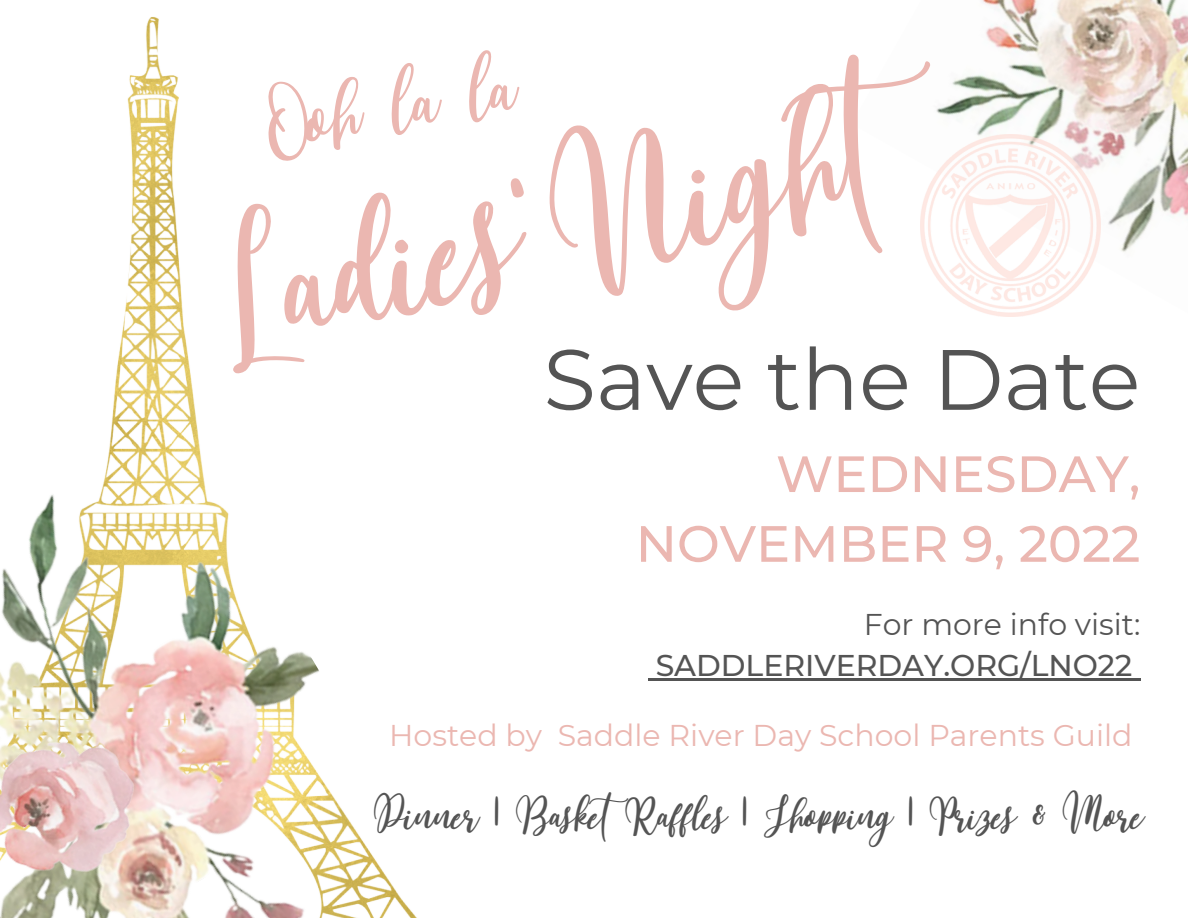
<style>
.page{position:relative;width:1188px;height:918px;background:#fff}
.page>*{position:absolute;margin:0;border:0;box-sizing:border-box;transform-origin:0 0}
.t1{font:180px "Southland";color:#ebb7b1}
.t2{font:87.3px "Southland";color:#ebb7b1}
.t3{font:85.5px "Montserrat";color:#545454}
.t4{font:500 51px/69.6px "Montserrat";color:#ebb7b1;text-align:right}
.t5{font:45px "Southland";color:#545454}
.t6{font:30px "Montserrat";color:#ebb7b1}
.t7{font:500 30px "Montserrat";color:#545454}
.t8{font:30px "Montserrat";color:#545454}
</style>
<div class="page">
<img style="left:114px;top:17px;width:80px;height:379px">
<img style="left:0;top:396px;width:417px;height:522px">
<img style="left:0;top:680px;width:185px;height:238px">
<img style="left:936px;top:0;width:252px;height:252px">
<img style="left:920px;top:135px;width:180px;height:182px">
<svg style="left:648px;top:678px;width:8px;height:2px"></svg>
<hr style="left:656px;top:678px;width:476px;height:2px;background:#545454">
<svg style="left:1132px;top:678px;width:8px;height:2px"></svg>
<h1 class="t1" style="left:185px;top:177px;width:678px;rotate:-14deg">Ladies'Night</h1>
<h2 class="t2" style="left:257px;top:62px;width:255px;rotate:-9deg">Ooh la la</h2>
<h3 class="t3" style="left:543px;top:327px;width:598px">Save the Date</h3>
<p class="t4" style="left:636px;top:439px;width:506px">WEDNESDAY,<br>NOVEMBER 9, 2022</p>
<p class="t8" style="left:864px;top:606px;width:278px">For more info visit:</p>
<p class="t7" style="left:656px;top:647px;width:478px">SADDLERIVERDAY.ORG/LNO22</p>
<p class="t6" style="left:389px;top:717px;width:745px">Hosted by Saddle River Day School Parents Guild</p>
<p class="t5" style="left:374px;top:783px;width:772px">Dinner | BasketRaffles | Shopping | Prizes &amp; More</p>
</div>
